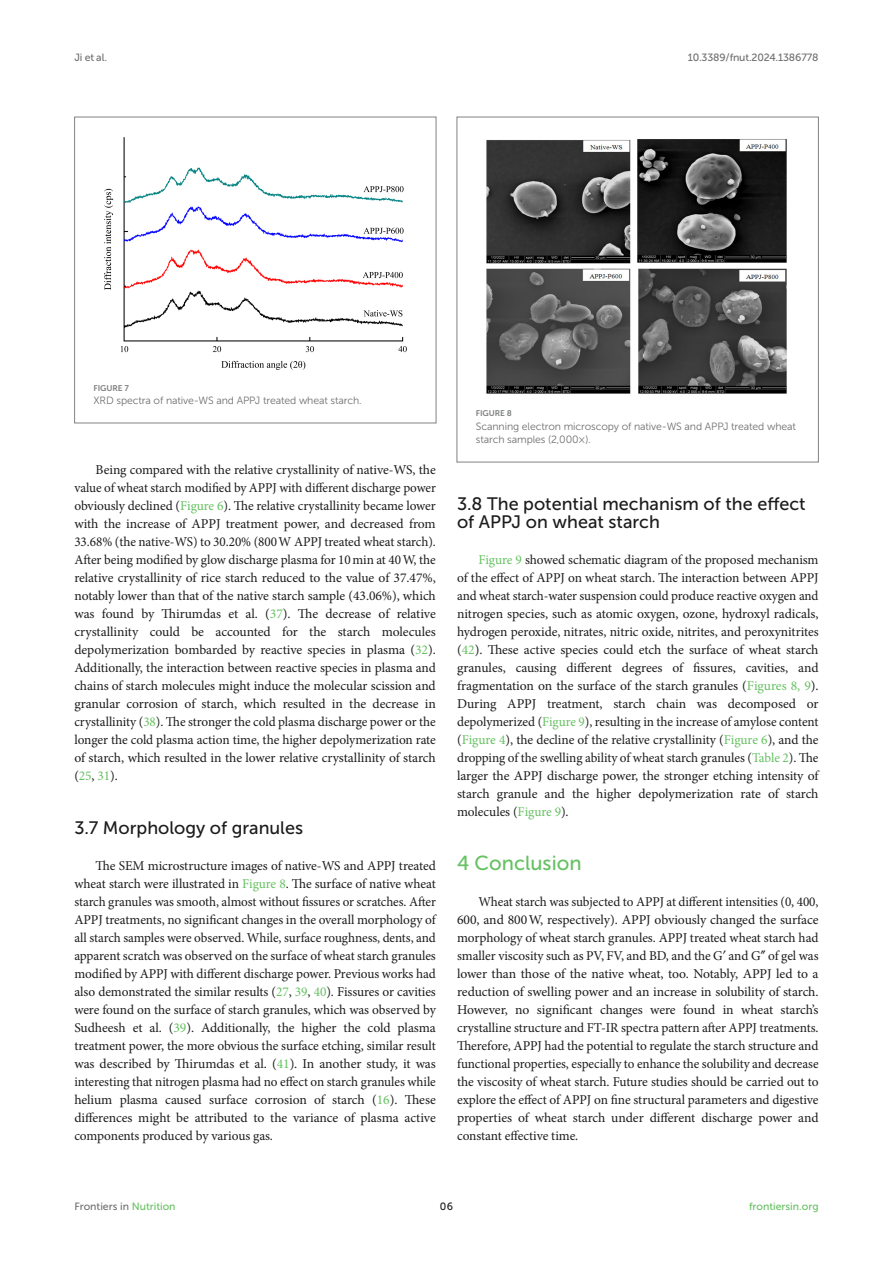
<style>
.page{position:relative;width:893px;height:1263px;background:#fff}
.page>*{position:absolute;margin:0;border:0;box-sizing:border-box;transform-origin:0 0}
.HEAD_1{font:20.25px "Museo Sans 500";color:#65c161}
.HEAD_2{font:18px/18px "Museo Sans 500";color:#1b1c1b}
.TEXT_FLUSH{font:13.5px/18px "Minion Pro";letter-spacing:-.005em;color:#1b1c1b;text-align:justify}
.TEXT{font:13.5px/18px "Minion Pro";letter-spacing:-.005em;color:#1b1c1b;text-align:justify}
.FIG_LEG{font:10.5px/13.5px "Museo Sans 300";letter-spacing:-.01em;color:#706f70}
.t1{font:10.5px "Museo Sans 500";letter-spacing:-.015em;color:#706f70}
.t2{font:10.5px "Museo Sans 500";color:#65c161}
.t3{font:10.5px "Museo Sans 500";color:#1b1c1b}
.FIG_HD{font:8.25px "Museo Sans 700";letter-spacing:-.01em;color:#7e7f7f}
.s1{color:#65c161}
.s2{font-family:"Gentium Plus"}
</style>
<div class="page">
<img style="left:486px;top:139px;width:301px;height:255px">
<div style="left:457px;top:117px;width:362px;height:345px;border:1px solid #808285"></div>
<img style="left:104px;top:137px;width:303px;height:233px">
<div style="left:74px;top:117px;width:362px;height:306px;border:1px solid #808285"></div>
<p class="t1" style="left:74px;top:51px;width:34px">Ji et al.</p>
<p class="t1" style="left:688px;top:51px;width:132px">10.3389/fnut.2024.1386778</p>
<p class="FIG_HD" style="left:94px;top:383px;width:37px">FIGURE 7</p>
<p class="FIG_LEG" style="left:94px;top:394px;width:270px">XRD spectra of native-WS and APPJ treated wheat starch.</p>
<p class="TEXT" style="left:74px;top:461px;width:363px;text-indent:21px">Being compared with the relative crystallinity of native-WS, the value of wheat starch modified by APPJ with different discharge power obviously declined (<span class="s1">Figure 6</span>). The relative crystallinity became lower with the increase of APPJ treatment power, and decreased from 33.68% (the native-WS) to 30.20% (800W APPJ treated wheat starch).<br>After being modified by glow discharge plasma for 10min at 40W, the relative crystallinity of rice starch reduced to the value of 37.47%, notably lower than that of the native starch sample (43.06%), which was found by Thirumdas et al. (<span class="s1">37</span>). The decrease of relative crystallinity could be accounted for the starch molecules depolymerization bombarded by reactive species in plasma (<span class="s1">32</span>).<br>Additionally, the interaction between reactive species in plasma and chains of starch molecules might induce the molecular scission and granular corrosion of starch, which resulted in the decrease in crystallinity (<span class="s1">38</span>). The stronger the cold plasma discharge power or the longer the cold plasma action time, the higher depolymerization rate of starch, which resulted in the lower relative crystallinity of starch (<span class="s1">25</span>, <span class="s1">31</span>).</p>
<p class="HEAD_2" style="left:74px;top:819px;width:230px">3.7 Morphology of granules</p>
<p class="TEXT_FLUSH" style="left:74px;top:857px;width:363px;text-indent:21px">The SEM microstructure images of native-WS and APPJ treated wheat starch were illustrated in <span class="s1">Figure 8</span>. The surface of native wheat starch granules was smooth, almost without fissures or scratches. After APPJ treatments, no significant changes in the overall morphology of all starch samples were observed. While, surface roughness, dents, and apparent scratch was observed on the surface of wheat starch granules modified by APPJ with different discharge power. Previous works had also demonstrated the similar results (<span class="s1">27</span>, <span class="s1">39</span>, <span class="s1">40</span>). Fissures or cavities were found on the surface of starch granules, which was observed by Sudheesh et al. (<span class="s1">39</span>). Additionally, the higher the cold plasma treatment power, the more obvious the surface etching, similar result was described by Thirumdas et al. (<span class="s1">41</span>). In another study, it was interesting that nitrogen plasma had no effect on starch granules while helium plasma caused surface corrosion of starch (<span class="s1">16</span>). These differences might be attributed to the variance of plasma active components produced by various gas.</p>
<p class="FIG_HD" style="left:476px;top:409px;width:37px">FIGURE 8</p>
<p class="FIG_LEG" style="left:476px;top:419px;width:322px">Scanning electron microscopy of native-WS and APPJ treated wheat starch samples (2,000×).</p>
<p class="HEAD_2" style="left:457px;top:495px;width:350px">3.8 The potential mechanism of the effect of APPJ on wheat starch</p>
<p class="TEXT_FLUSH" style="left:457px;top:551px;width:363px;text-indent:21px"><span class="s1">Figure 9</span> showed schematic diagram of the proposed mechanism of the effect of APPJ on wheat starch. The interaction between APPJ and wheat starch-water suspension could produce reactive oxygen and nitrogen species, such as atomic oxygen, ozone, hydroxyl radicals, hydrogen peroxide, nitrates, nitric oxide, nitrites, and peroxynitrites (<span class="s1">42</span>). These active species could etch the surface of wheat starch granules, causing different degrees of fissures, cavities, and fragmentation on the surface of the starch granules (<span class="s1">Figures 8, 9</span>).<br>During APPJ treatment, starch chain was decomposed or depolymerized (<span class="s1">Figure 9</span>), resulting in the increase of amylose content (<span class="s1">Figure 4</span>), the decline of the relative crystallinity (<span class="s1">Figure 6</span>), and the dropping of the swelling ability of wheat starch granules (<span class="s1">Table 2</span>). The larger the APPJ discharge power, the stronger etching intensity of starch granule and the higher depolymerization rate of starch molecules (<span class="s1">Figure 9</span>).</p>
<p class="HEAD_1" style="left:457px;top:852px;width:126px">4 Conclusion</p>
<p class="TEXT_FLUSH" style="left:457px;top:893px;width:363px;text-indent:21px">Wheat starch was subjected to APPJ at different intensities (0, 400, 600, and 800W, respectively). APPJ obviously changed the surface morphology of wheat starch granules. APPJ treated wheat starch had smaller viscosity such as PV, FV, and BD, and the G<span class="s2">′</span> and G<span class="s2">″</span> of gel was lower than those of the native wheat, too. Notably, APPJ led to a reduction of swelling power and an increase in solubility of starch.<br>However, no significant changes were found in wheat starch’s crystalline structure and FT-IR spectra pattern after APPJ treatments.<br>Therefore, APPJ had the potential to regulate the starch structure and functional properties, especially to enhance the solubility and decrease the viscosity of wheat starch. Future studies should be carried out to explore the effect of APPJ on fine structural parameters and digestive properties of wheat starch under different discharge power and constant effective time.</p>
<p class="t1" style="left:74px;top:1200px;width:103px">Frontiers in <span class="s1">Nutrition</span></p>
<p class="t3" style="left:440px;top:1200px;width:15px">06</p>
<p class="t2" style="left:749px;top:1200px;width:71px">frontiersin.org</p>
</div>
